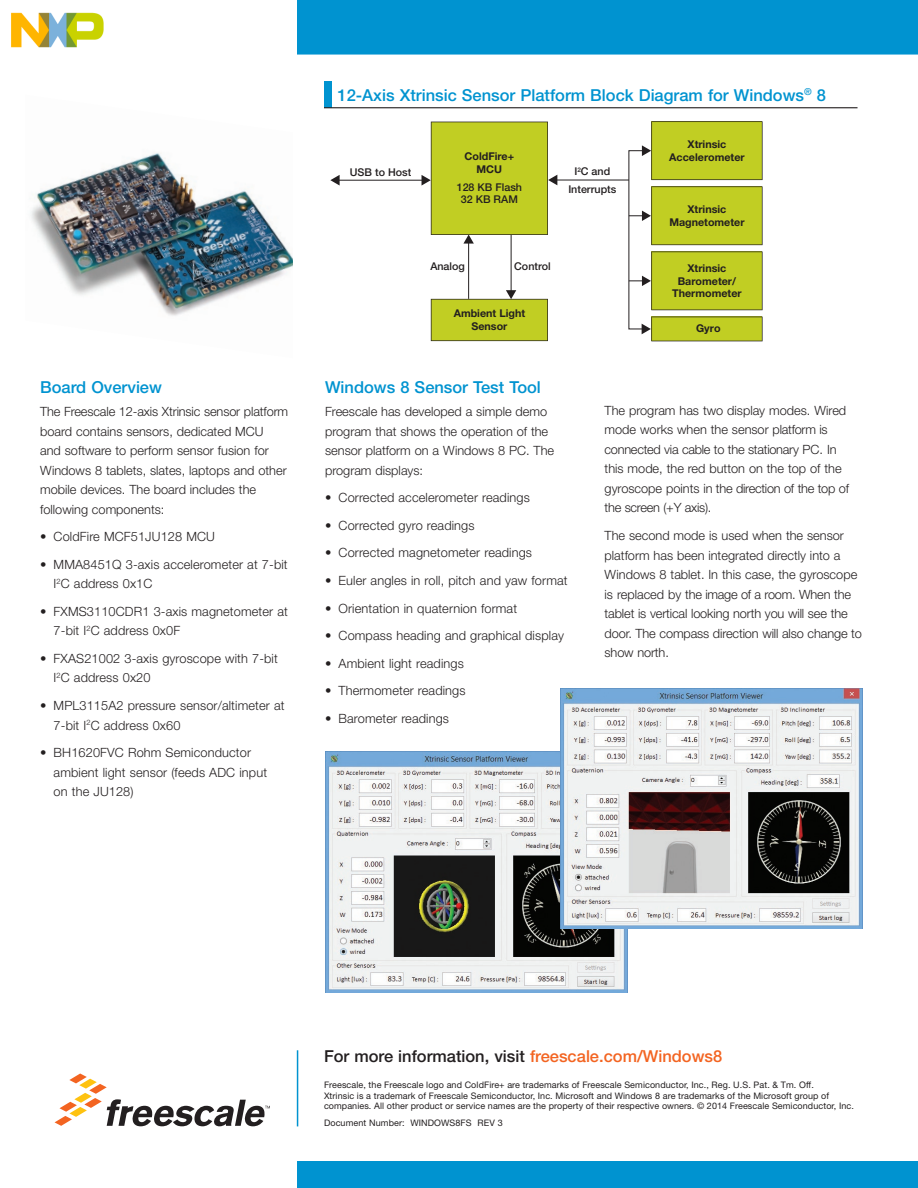
<style>
.page{position:relative;width:918px;height:1188px;background:#fff}
.page>*{position:absolute;margin:0;border:0;box-sizing:border-box;transform-origin:0 0}
.BR11_TableHeader{font:500 16.5px "Helvetica Neue LT Pro";color:#0093d0}
.BR11_BodyCopy{font:500 16.5px "Helvetica Neue LT Pro";color:#231f20}
.BR11_Subhead2{font:500 16.5px "Helvetica Neue LT Pro";color:#0093d0}
.BR11_BodyCopy-2{font:300 12.75px/19.5px "Helvetica Neue LT Pro";color:#231f20}
.BR11_BodyBullets{font:300 12.75px/19.5px "Helvetica Neue LT Pro";letter-spacing:.01em;color:#231f20}
.t1{font:700 10.65px/12.9px "Helvetica Neue LT Pro";color:#231f20;text-align:center}
.t2{font:500 10.65px/17.9px "Helvetica Neue LT Pro";color:#231f20;text-align:center}
.BR11_Legal{font:9px/10.5px "Helvetica Neue LT Pro";letter-spacing:.01em;color:#231f20}
.s1{color:#f36421}
</style>
<div class="page">
<img style="left:30px;top:153px;width:263px;height:163px">
<hr style="left:468px;top:242px;width:1px;height:57px;background:#231f20">
<hr style="left:338px;top:180px;width:85px;height:1px;background:#231f20">
<svg style="left:330px;top:175px;width:10px;height:11px"></svg>
<svg style="left:642px;top:317px;width:121px;height:24px;background:#bcc730"></svg>
<hr style="left:511px;top:235px;width:1px;height:57px;background:#231f20">
<svg style="left:431px;top:290px;width:117px;height:51px;background:#c4ce46"></svg>
<hr style="left:556px;top:180px;width:73px;height:1px;background:#231f20">
<svg style="left:422px;top:122px;width:135px;height:122px"></svg>
<svg style="left:642px;top:121px;width:121px;height:59px;background:#bfca32"></svg>
<svg style="left:629px;top:186px;width:134px;height:59px;background:#c4ce45"></svg>
<svg style="left:629px;top:251px;width:134px;height:59px;background:#c4cf45"></svg>
<div style="left:297px;top:1161px;width:621px;height:27px;background:#0093d0"></div>
<div style="left:297px;top:0;width:621px;height:55px;background:#0093d0"></div>
<hr style="left:297px;top:1050px;width:1px;height:76px;background:#0093d0">
<svg style="left:55px;top:1074px;width:215px;height:52px"></svg>
<img style="left:325px;top:752px;width:303px;height:241px">
<img style="left:560px;top:688px;width:302px;height:241px">
<div style="left:324px;top:81px;width:7px;height:27px;background:#0093d0"></div>
<hr style="left:324px;top:107px;width:534px;height:1px;background:#231f20">
<img style="left:11px;top:12px;width:93px;height:36px">
<p class="BR11_Subhead2" style="left:40px;top:377px;width:123px">Board Overview</p>
<p class="BR11_BodyCopy-2" style="left:40px;top:401px;width:250px">The Freescale 12-axis Xtrinsic sensor platform board contains sensors, dedicated MCU<br>and software to perform sensor fusion for Windows 8 tablets, slates, laptops and other mobile devices. The board includes the following components:</p>
<p class="BR11_BodyBullets" style="left:40px;top:527px;width:176px">• ColdFire MCF51JU128 MCU</p>
<p class="BR11_BodyBullets" style="left:54px;top:554px;width:236px;text-indent:-14px">• MMA8451Q 3-axis accelerometer at 7-bit<br>I<sup>2</sup>C address 0x1C</p>
<p class="BR11_BodyBullets" style="left:54px;top:601px;width:236px;text-indent:-14px">• FXMS3110CDR1 3-axis magnetometer at<br>7-bit I<sup>2</sup>C address 0x0F</p>
<p class="BR11_BodyBullets" style="left:54px;top:648px;width:226px;text-indent:-14px">• FXAS21002 3-axis gyroscope with 7-bit<br>I<sup>2</sup>C address 0x20</p>
<p class="BR11_BodyBullets" style="left:54px;top:695px;width:232px;text-indent:-14px">• MPL3115A2 pressure sensor/altimeter at<br>7-bit I<sup>2</sup>C address 0x60</p>
<p class="BR11_BodyBullets" style="left:54px;top:743px;width:215px;text-indent:-14px">• BH1620FVC Rohm Semiconductor ambient light sensor (feeds ADC input on the JU128)</p>
<p class="BR11_TableHeader" style="left:338px;top:85px;width:490px">12-Axis Xtrinsic Sensor Platform Block Diagram for Windows<sup>®</sup> 8</p>
<p class="t2" style="left:350px;top:163px;width:63px">USB to Host</p>
<p class="t1" style="left:465px;top:149px;width:51px">ColdFire+<br>MCU</p>
<p class="t2" style="left:457px;top:180px;width:67px;line-height:12.9px">128 KB Flash<br>32 KB RAM</p>
<p class="t2" style="left:568px;top:162px;width:50px">I<sup>2</sup>C and<br>Interrupts</p>
<p class="t2" style="left:430px;top:257px;width:36px">Analog</p>
<p class="t2" style="left:514px;top:257px;width:38px">Control</p>
<p class="t1" style="left:454px;top:306px;width:73px">Ambient Light<br>Sensor</p>
<p class="t1" style="left:669px;top:138px;width:77px">Xtrinsic<br>Accelerometer</p>
<p class="t1" style="left:669px;top:203px;width:77px">Xtrinsic<br>Magnetometer</p>
<p class="t1" style="left:672px;top:261px;width:71px">Xtrinsic<br>Barometer/<br>Thermometer</p>
<p class="t1" style="left:696px;top:322px;width:26px">Gyro</p>
<p class="BR11_Subhead2" style="left:325px;top:377px;width:217px">Windows 8 Sensor Test Tool</p>
<p class="BR11_BodyCopy-2" style="left:325px;top:401px;width:231px">Freescale has developed a simple demo program that shows the operation of the sensor platform on a Windows 8 PC. The program displays:</p>
<p class="BR11_BodyBullets" style="left:325px;top:488px;width:206px">• Corrected accelerometer readings</p>
<p class="BR11_BodyBullets" style="left:325px;top:515px;width:151px">• Corrected gyro readings</p>
<p class="BR11_BodyBullets" style="left:325px;top:543px;width:209px">• Corrected magnetometer readings</p>
<p class="BR11_BodyBullets" style="left:325px;top:570px;width:244px">• Euler angles in roll, pitch and yaw format</p>
<p class="BR11_BodyBullets" style="left:325px;top:598px;width:194px">• Orientation in quaternion format</p>
<p class="BR11_BodyBullets" style="left:325px;top:626px;width:240px">• Compass heading and graphical display</p>
<p class="BR11_BodyBullets" style="left:325px;top:653px;width:140px">• Ambient light readings</p>
<p class="BR11_BodyBullets" style="left:325px;top:681px;width:142px">• Thermometer readings</p>
<p class="BR11_BodyBullets" style="left:325px;top:708px;width:125px">• Barometer readings</p>
<p class="BR11_BodyCopy-2" style="left:605px;top:400px;width:246px">The program has two display modes. Wired mode works when the sensor platform is connected via cable to the stationary PC. In this mode, the red button on the top of the gyroscope points in the direction of the top of the screen (+Y axis).</p>
<p class="BR11_BodyCopy-2" style="left:605px;top:525px;width:259px">The second mode is used when the sensor platform has been integrated directly into a Windows 8 tablet. In this case, the gyroscope is replaced by the image of a room. When the tablet is vertical looking north you will see the door. The compass direction will also change to show north.</p>
<p class="BR11_BodyCopy" style="left:324px;top:1046px;width:400px">For more information, visit <span class="s1">freescale.com/Windows8</span></p>
<p class="BR11_Legal" style="left:324px;top:1080px;width:531px">Freescale, the Freescale logo and ColdFire+ are trademarks of Freescale Semiconductor, Inc., Reg. U.S. Pat. &amp; Tm. Off.<br>Xtrinsic is a trademark of Freescale Semiconductor, Inc. Microsoft and Windows 8 are trademarks of the Microsoft group of companies. All other product or service names are the property of their respective owners. © 2014 Freescale Semiconductor, Inc.</p>
<p class="BR11_Legal" style="left:324px;top:1118px;width:180px">Document Number: WINDOWS8FS REV 3</p>
</div>
